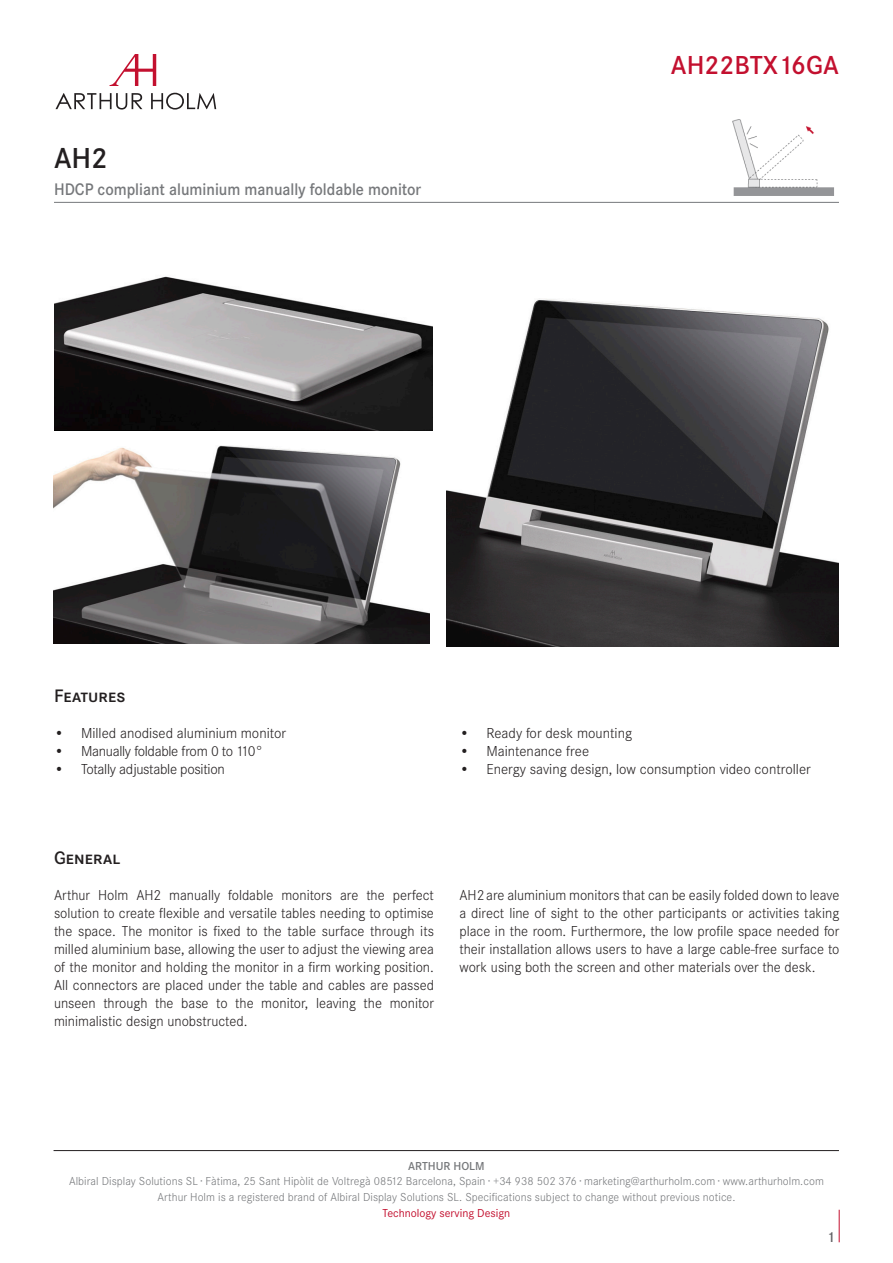
<style>
.page{position:relative;width:893px;height:1263px;background:#fff}
.page>*{position:absolute;margin:0;border:0;box-sizing:border-box;transform-origin:0 0}
.t1{font:600 30px "Corporate S";color:#231f20}
.t2{font:600 27px "Corporate S";color:#c3102f}
.t3{font:600 18.75px "Corporate SSC";color:#231f20}
.t4{font:600 17.4px "Corporate S";color:#76787b;scale:.93 1}
.t5{font:300 15px/18px "Corporate S";color:#231f20;text-align:justify}
.t6{font:300 15px "Corporate S";letter-spacing:-.02em;color:#231f20}
.t7{font:600 15px "Corporate S";color:#636366}
.t8{font:300 12px "Corporate S";letter-spacing:.005em;color:#76787b}
.t9{font:12px "Corporate S";color:#c3102f}
.t10{font:600 12px "Corporate S";color:#76787b}
</style>
<div class="page">
<hr style="left:839px;top:1210px;width:1px;height:32px;background:#c3102f">
<hr style="left:54px;top:1150px;width:785px;height:1px;background:#231f20">
<svg style="left:55px;top:93px;width:87px;height:17px"></svg>
<svg style="left:151px;top:93px;width:65px;height:17px"></svg>
<svg style="left:110px;top:54px;width:46px;height:32px"></svg>
<hr style="left:54px;top:202px;width:785px;height:1px;background:#76787b">
<img style="left:54px;top:445px;width:375px;height:198px">
<img style="left:446px;top:298px;width:393px;height:348px">
<img style="left:54px;top:276px;width:378px;height:154px">
<img style="left:732px;top:119px;width:102px;height:77px">
<p class="t1" style="left:54px;top:141px;width:55px">AH2</p>
<p class="t4" style="left:54px;top:179px;width:396px">HDCP compliant aluminium manually foldable monitor</p>
<p class="t2" style="left:671px;top:49px;width:169px">AH22BTX16GA</p>
<p class="t3" style="left:54px;top:685px;width:73px">Features</p>
<p class="t5" style="left:54px;top:724px;width:234px">• Milled anodised aluminium monitor</p>
<p class="t6" style="left:54px;top:743px;width:210px">• Manually foldable from 0 to 110°</p>
<p class="t6" style="left:54px;top:761px;width:172px">• Totally adjustable position</p>
<p class="t5" style="left:459px;top:724px;width:174px">• Ready for desk mounting</p>
<p class="t5" style="left:459px;top:742px;width:131px">• Maintenance free</p>
<p class="t5" style="left:459px;top:760px;width:353px">• Energy saving design, low consumption video controller</p>
<p class="t3" style="left:54px;top:847px;width:68px">General</p>
<p class="t5" style="left:54px;top:886px;width:381px">Arthur Holm AH2 manually foldable monitors are the perfect solution to create flexible and versatile tables needing to optimise the space. The monitor is fixed to the table surface through its milled aluminium base, allowing the user to adjust the viewing area of the monitor and holding the monitor in a firm working position.<br>All connectors are placed under the table and cables are passed unseen through the base to the monitor, leaving the monitor minimalistic design unobstructed.</p>
<p class="t5" style="left:459px;top:886px;width:381px">AH2 are aluminium monitors that can be easily folded down to leave a direct line of sight to the other participants or activities taking place in the room. Furthermore, the low profile space needed for their installation allows users to have a large cable-free surface to work using both the screen and other materials over the desk.</p>
<p class="t10" style="left:408px;top:1159px;width:78px">ARTHUR HOLM</p>
<p class="t8" style="left:69px;top:1175px;width:756px">Albiral Display Solutions SL · Fàtima, 25 Sant Hipòlit de Voltregà 08512 Barcelona, Spain · +34 938 502 376 · marketing@arthurholm.com · www.arthurholm.com</p>
<p class="t8" style="left:157px;top:1191px;width:579px">Arthur Holm is a registered brand of Albiral Display Solutions SL. Specifications subject to change without previous notice.</p>
<p class="t9" style="left:383px;top:1206px;width:129px">Technology serving Design</p>
<p class="t7" style="left:827px;top:1229px;width:10px">1</p>
</div>
